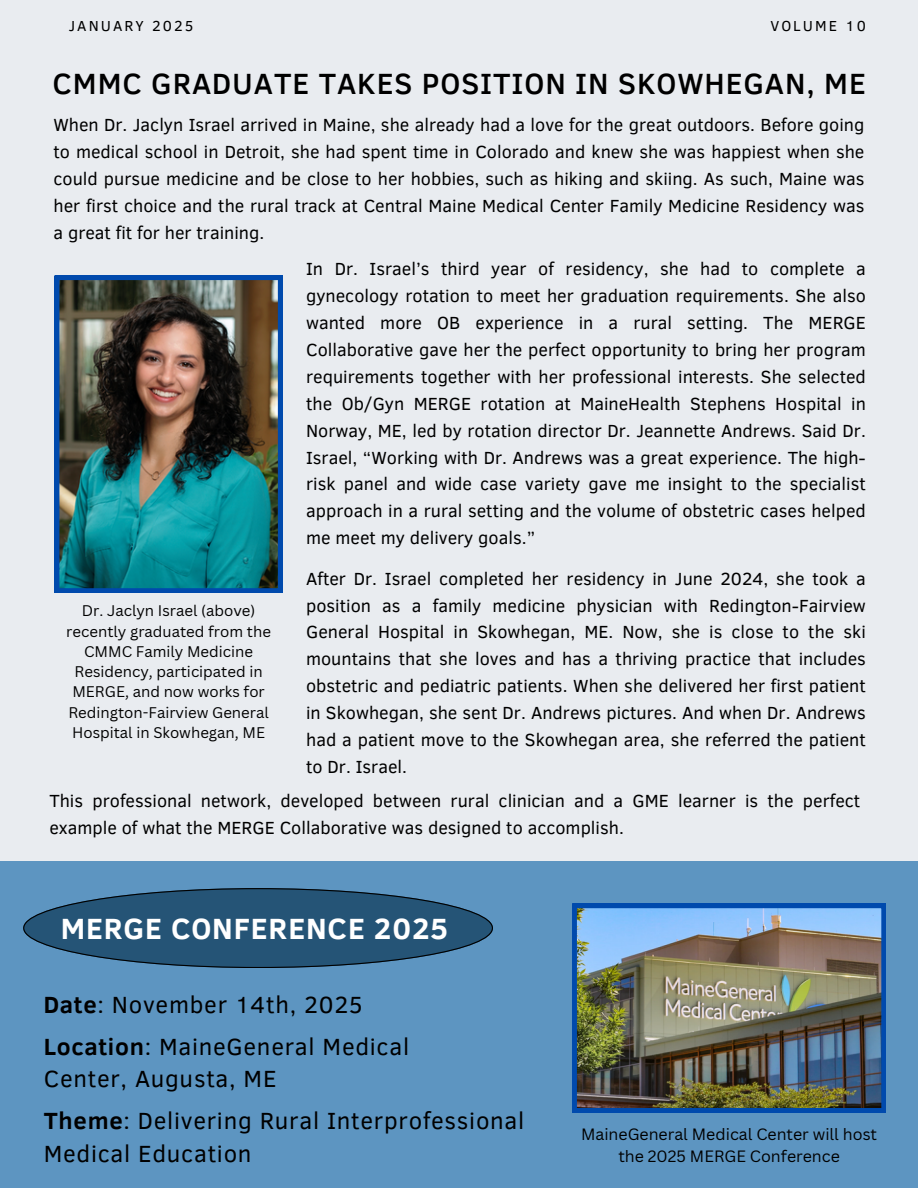
<style>
.page{position:relative;width:918px;height:1188px;background:#e9ecf0}
.page>*{position:absolute;margin:0;border:0;box-sizing:border-box;transform-origin:0 0}
.t1{font:500 30px "Clear Sans";letter-spacing:.03em;color:#000}
.t2{font:700 30px "Clear Sans";letter-spacing:.03em;color:#fff}
.t3{font:24px/32.7px "Clear Sans";letter-spacing:.03em;color:#000}
.t4{font:18px/26.8px "Clear Sans";color:#000;text-align:justify}
.t5{font:15.9px/21.3px "Canva Sans";color:#000;text-align:center}
.t6{font:15px/20.2px "Canva Sans";color:#000;text-align:center}
.t7{font:14.85px "Clear Sans";letter-spacing:.14em;color:#000}
.s1{font-weight:700}
</style>
<div class="page">
<div style="left:0;top:861px;width:918px;height:327px;background:#5d95c1"></div>
<img style="left:55px;top:276px;width:227px;height:317px">
<img style="left:572px;top:904px;width:314px;height:209px">
<svg style="left:23px;top:888px;width:470px;height:80px"></svg>
<h1 class="t7" style="left:69px;top:15px;width:126px">JANUARY 2025</h1>
<h4 class="t7" style="left:770px;top:15px;width:97px">VOLUME 10</h4>
<h5 class="t1" style="left:53px;top:61px;width:815px">CMMC GRADUATE TAKES POSITION IN SKOWHEGAN, ME</h5>
<h5 class="t4" style="left:53px;top:110px;width:812px">When Dr. Jaclyn Israel arrived in Maine, she already had a love for the great outdoors. Before going to medical school in Detroit, she had spent time in Colorado and knew she was happiest when she could pursue medicine and be close to her hobbies, such as hiking and skiing. As such, Maine was her first choice and the rural track at Central Maine Medical Center Family Medicine Residency was a great fit for her training.</h5>
<p class="t4" style="left:306px;top:255px;width:561px">In Dr. Israel’s third year of residency, she had to complete a gynecology rotation to meet her graduation requirements. She also wanted more OB experience in a rural setting. The MERGE Collaborative gave her the perfect opportunity to bring her program requirements together with her professional interests. She selected the Ob/Gyn MERGE rotation at MaineHealth Stephens Hospital in Norway, ME, led by rotation director Dr. Jeannette Andrews. Said Dr.<br>Israel, “Working with Dr. Andrews was a great experience. The high&shy;risk panel and wide case variety gave me insight to the specialist approach in a rural setting and the volume of obstetric cases helped me meet my delivery goals.”</p>
<h4 class="t4" style="left:306px;top:564px;width:561px">After Dr. Israel completed her residency in June 2024, she took a position as a family medicine physician with Redington-Fairview General Hospital in Skowhegan, ME. Now, she is close to the ski mountains that she loves and has a thriving practice that includes obstetric and pediatric patients. When she delivered her first patient in Skowhegan, she sent Dr. Andrews pictures. And when Dr. Andrews had a patient move to the Skowhegan area, she referred the patient to Dr. Israel.</h4>
<h4 class="t4" style="left:49px;top:787px;width:812px">This professional network, developed between rural clinician and a GME learner is the perfect example of what the MERGE Collaborative was designed to accomplish.</h4>
<p class="t6" style="left:66px;top:601px;width:206px">Dr. Jaclyn Israel (above) recently graduated from the<br>CMMC Family Medicine<br>Residency, participated in<br>MERGE, and now works for<br>Redington-Fairview General<br>Hospital in Skowhegan, ME</p>
<h1 class="t2" style="left:61px;top:906px;width:389px">MERGE CONFERENCE 2025</h1>
<h4 class="t3" style="left:44px;top:987px;width:321px"><span class="s1">Date</span>: November 14th, 2025</h4>
<h3 class="t3" style="left:44px;top:1029px;width:367px"><span class="s1">Location</span>: MaineGeneral Medical<br>Center, Augusta, ME</h3>
<h3 class="t3" style="left:44px;top:1103px;width:482px"><span class="s1">Theme</span>: Delivering Rural Interprofessional<br>Medical Education</h3>
<p class="t5" style="left:581px;top:1124px;width:298px">MaineGeneral Medical Center will host the 2025 MERGE Conference</p>
</div>
